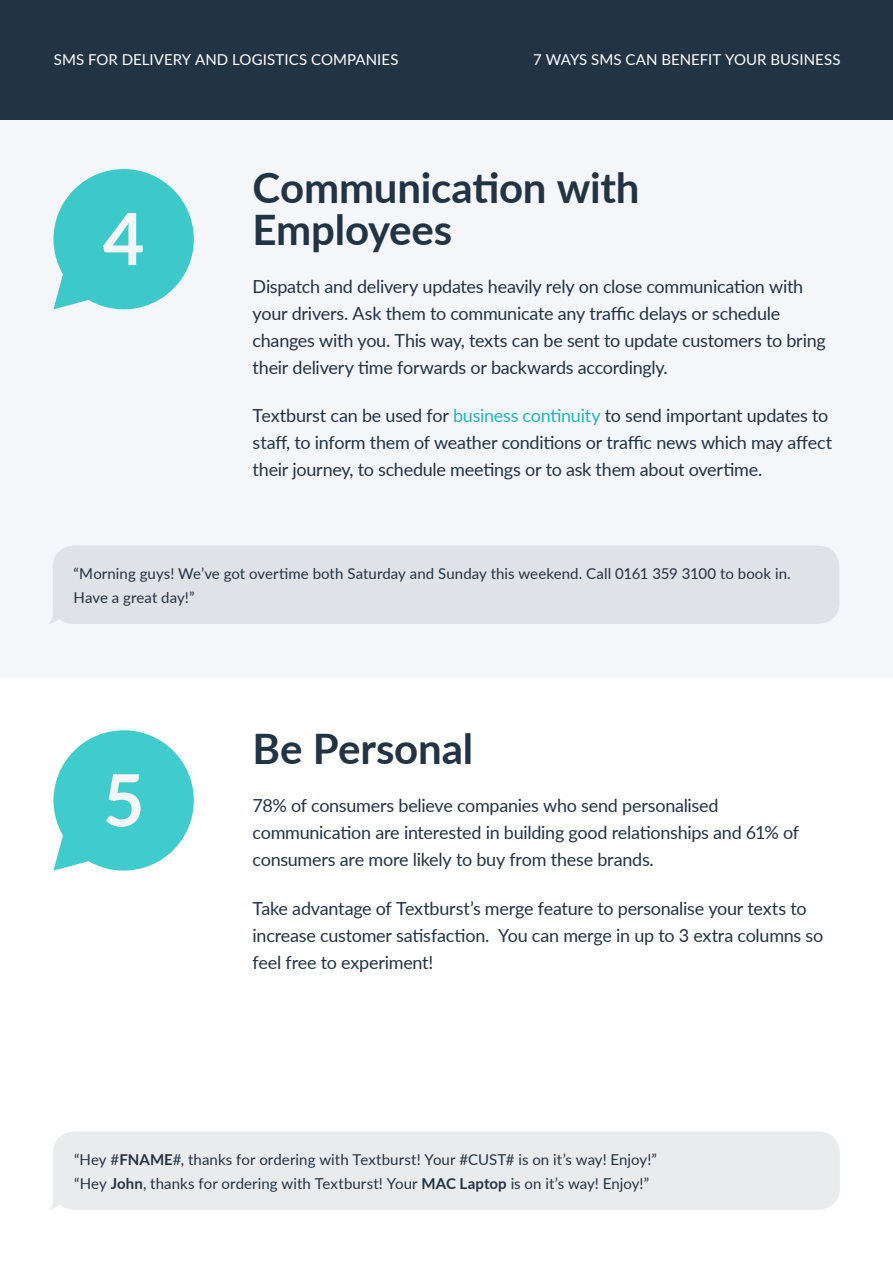
<style>
.page{position:relative;width:893px;height:1263px;background:#fff}
.page>*{position:absolute;margin:0;border:0;box-sizing:border-box;transform-origin:0 0}
.t1{font:700 72px "Lato";color:#f4f6f9}
.t2{font:700 42px/42px "Lato";letter-spacing:-.005em;color:#234}
.t3{font:18px/27px "Lato";letter-spacing:-.015em;color:#234}
.t4{font:15px/24px "Lato";letter-spacing:.005em;color:#234}
.t5{font:15px "Lato";letter-spacing:.005em;color:#fff}
.s1{color:#22b5b7}
.s2{font-weight:700}
</style>
<div class="page">
<div style="left:0;top:0;width:893px;height:120px;background:#234"></div>
<div style="left:1px;top:120px;width:892px;height:557px;background:#f4f6f9"></div>
<svg style="left:54px;top:730px;width:140px;height:140px"></svg>
<div style="left:49px;top:1131px;width:791px;height:79px;background:#e9ebec"></div>
<svg style="left:54px;top:169px;width:140px;height:140px"></svg>
<div style="left:48px;top:546px;width:791px;height:78px;background:#dfe2e7"></div>
<p class="t5" style="left:54px;top:49px;width:346px">SMS FOR DELIVERY AND LOGISTICS COMPANIES</p>
<p class="t5" style="left:533px;top:49px;width:309px">7 WAYS SMS CAN BENEFIT YOUR BUSINESS</p>
<h1 class="t1" style="left:103px;top:186px;width:43px">4</h1>
<h2 class="t2" style="left:253px;top:165px;width:388px">Communication with<br>Employees</h2>
<p class="t3" style="left:253px;top:272px;width:575px">Dispatch and delivery updates heavily rely on close communication with your drivers. Ask them to communicate any traffic delays or schedule changes with you. This way, texts can be sent to update customers to bring their delivery time forwards or backwards accordingly.</p>
<p class="t3" style="left:253px;top:402px;width:581px">Textburst can be used for <span class="s1">business continuity</span> to send important updates to staff, to inform them of weather conditions or traffic news which may affect their journey, to schedule meetings or to ask them about overtime.</p>
<p class="t4" style="left:74px;top:561px;width:719px">“Morning guys! We’ve got overtime both Saturday and Sunday this weekend. Call 0161 359 3100 to book in.<br>Have a great day!”</p>
<h1 class="t1" style="left:103px;top:747px;width:43px">5</h1>
<h2 class="t2" style="left:253px;top:726px;width:222px">Be Personal</h2>
<p class="t3" style="left:253px;top:791px;width:548px">78% of consumers believe companies who send personalised communication are interested in building good relationships and 61% of consumers are more likely to buy from these brands.</p>
<p class="t3" style="left:253px;top:894px;width:572px">Take advantage of Textburst’s merge feature to personalise your texts to increase customer satisfaction. You can merge in up to 3 extra columns so feel free to experiment!</p>
<p class="t4" style="left:74px;top:1147px;width:585px">“Hey #<span class="s2">FNAME</span>#, thanks for ordering with Textburst! Your #CUST# is on it’s way! Enjoy!” “Hey <span class="s2">John</span>, thanks for ordering with Textburst! Your <span class="s2">MAC Laptop</span> is on it’s way! Enjoy!”</p>
</div>
